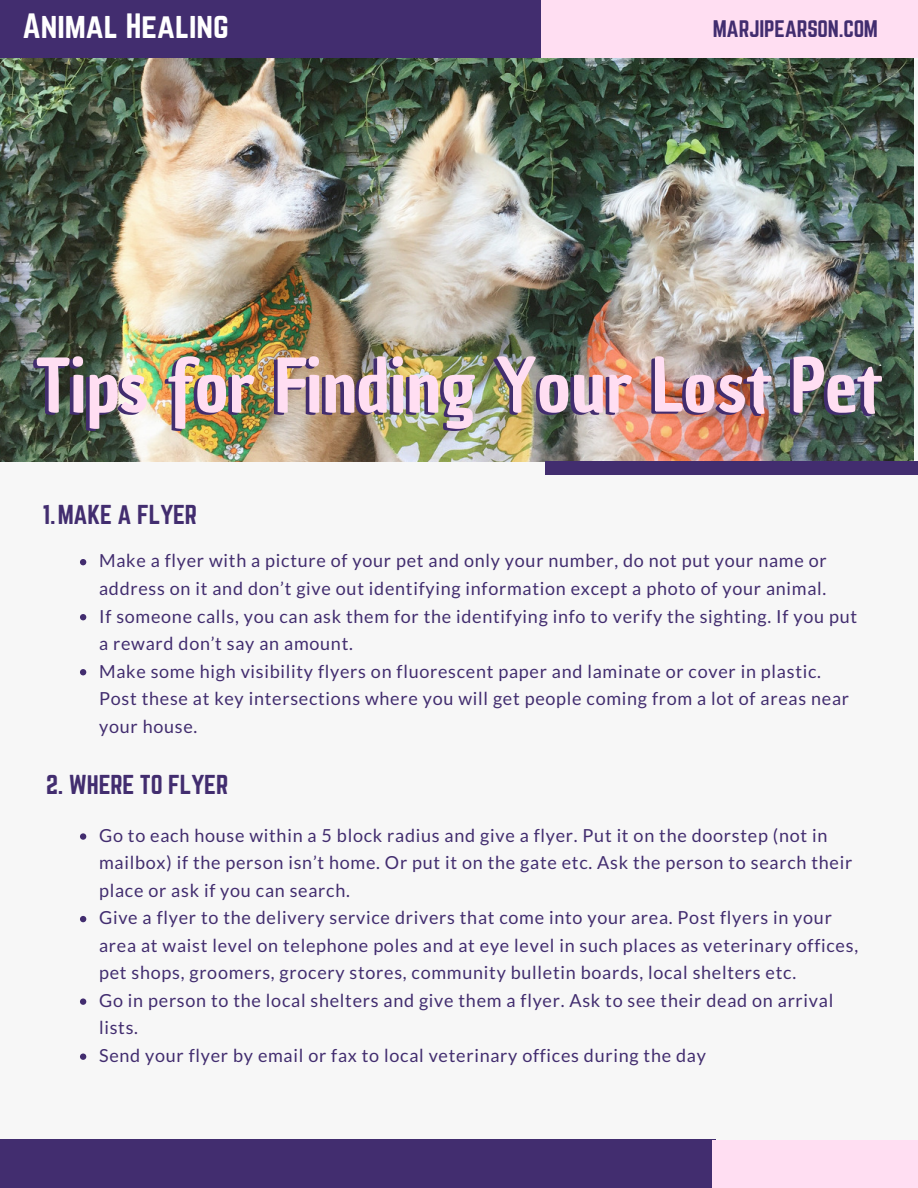
<style>
.page{position:relative;width:918px;height:1188px;background:#f7f7f7}
.page>*{position:absolute;margin:0;border:0;box-sizing:border-box;transform-origin:0 0}
.t1{font:72px "Chau Philomene One";color:#ffdef2}
.t2{font:31.5px "Norwester";color:#fff}
.t3{font:24px "Norwester";letter-spacing:-.01em;color:#422d6f}
.t4{font:21px "Norwester";letter-spacing:-.01em;color:#422d6f}
.t5{font:18px/27.5px "Lato";letter-spacing:.04em;color:#422d6f}
</style>
<div class="page">
<img style="left:0;top:58px;width:914px;height:403px">
<div style="left:0;top:0;width:637px;height:58px;background:#422d6f"></div>
<div style="left:542px;top:0;width:376px;height:58px;background:#ffdef2"></div>
<div style="left:0;top:1140px;width:716px;height:48px;background:#422d6f"></div>
<div style="left:712px;top:1140px;width:206px;height:48px;background:#ffdef2"></div>
<svg style="left:80px;top:559px;width:6px;height:6px"></svg>
<svg style="left:80px;top:614px;width:6px;height:6px"></svg>
<svg style="left:80px;top:669px;width:6px;height:6px"></svg>
<div style="left:545px;top:461px;width:373px;height:14px;background:#422d6f"></div>
<svg style="left:80px;top:833px;width:6px;height:7px"></svg>
<svg style="left:80px;top:916px;width:6px;height:6px"></svg>
<svg style="left:80px;top:998px;width:6px;height:7px"></svg>
<svg style="left:80px;top:1054px;width:6px;height:6px"></svg>
<h2 class="t2" style="left:22px;top:10px;width:208px">Animal Healing</h2>
<p class="t4" style="left:713px;top:19px;width:167px">MARJIPEARSON.COM</p>
<h1 class="t1" style="left:36px;top:337px;width:847px">Tips for Finding Your Lost Pet</h1>
<h3 class="t3" style="left:43px;top:503px;width:156px">1.MAKE A FLYER</h3>
<p class="t5" style="left:99px;top:547px;width:760px">Make a flyer with a picture of your pet and only your number, do not put your name or address on it and don’t give out identifying information except a photo of your animal.<br>If someone calls, you can ask them for the identifying info to verify the sighting. If you put a reward don’t say an amount.<br>Make some high visibility flyers on fluorescent paper and laminate or cover in plastic.<br>Post these at key intersections where you will get people coming from a lot of areas near your house.</p>
<h3 class="t3" style="left:46px;top:773px;width:184px">2. WHERE TO FLYER</h3>
<p class="t5" style="left:99px;top:821px;width:761px">Go to each house within a 5 block radius and give a flyer. Put it on the doorstep (not in mailbox) if the person isn’t home. Or put it on the gate etc. Ask the person to search their place or ask if you can search.<br>Give a flyer to the delivery service drivers that come into your area. Post flyers in your area at waist level on telephone poles and at eye level in such places as veterinary offices, pet shops, groomers, grocery stores, community bulletin boards, local shelters etc.<br>Go in person to the local shelters and give them a flyer. Ask to see their dead on arrival lists.<br>Send your flyer by email or fax to local veterinary offices during the day</p>
</div>
